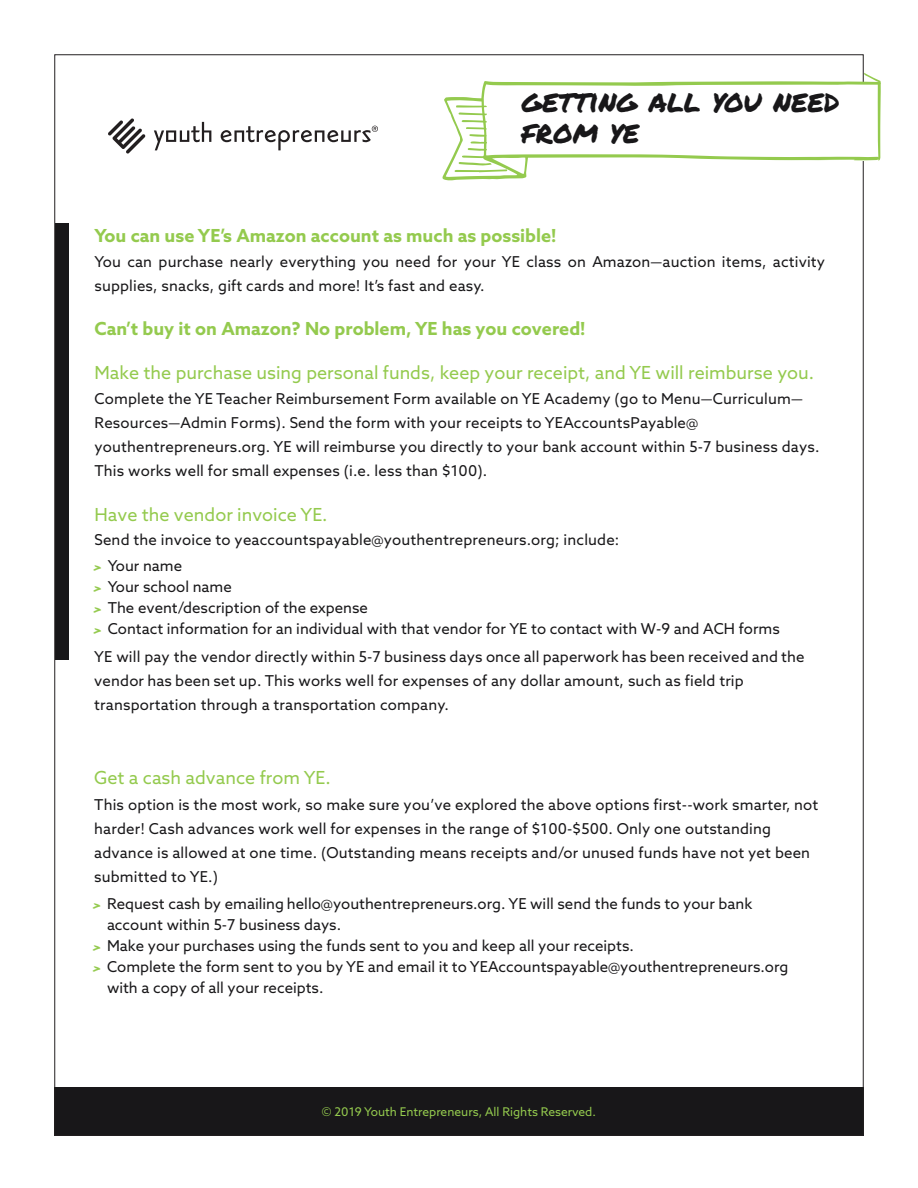
<style>
.page{position:relative;width:918px;height:1188px;background:#fff}
.page>*{position:absolute;margin:0;border:0;box-sizing:border-box;transform-origin:0 0}
.Title_-_Overview{font:31.5px/31.5px "Permanent Marker";color:#181719}
.Subhead_-_Regular{font:18px "Azo Sans";color:#94ca4e}
.Subhead_-_Regular-2{font:700 18px "Azo Sans";color:#94ca4e}
.Body_Copy{font:18px "Azo Sans";color:#94ca4e}
.Subhead_-_Regular-3{font:15px/24px "Azo Sans";letter-spacing:.01em;color:#181719}
.Body_Copy-2{font:15px/24px "Azo Sans";letter-spacing:.01em;color:#181719}
.Copyright_Informatio{font:12px "Azo Sans";color:#94ca4e}
.s1{font-family:"Permanent Marker";font-size:12px;color:#94ca4e}
</style>
<div class="page">
<div style="left:54px;top:1088px;width:810px;height:48px;background:#181719"></div>
<div style="left:55px;top:223px;width:14px;height:437px;background:#181719"></div>
<svg style="left:442px;top:81px;width:422px;height:100px"></svg>
<svg style="left:863px;top:72px;width:18px;height:89px"></svg>
<svg style="left:108px;top:119px;width:37px;height:35px"></svg>
<svg style="left:154px;top:122px;width:57px;height:28px"></svg>
<svg style="left:221px;top:126px;width:157px;height:24px"></svg>
<p class="Title_-_Overview" style="left:522px;top:84px;width:320px">GETTING ALL YOU NEED<br>FROM YE</p>
<p class="Subhead_-_Regular-2" style="left:94px;top:223px;width:464px">You can use YE’s Amazon account as much as possible!</p>
<p class="Subhead_-_Regular-3" style="left:94px;top:250px;width:732px">You can purchase nearly everything you need for your YE class on Amazon—auction items, activity supplies, snacks, gift cards and more! It’s fast and easy.</p>
<p class="Subhead_-_Regular-2" style="left:94px;top:317px;width:493px">Can’t buy it on Amazon? No problem, YE has you covered!</p>
<p class="Subhead_-_Regular" style="left:94px;top:360px;width:721px">Make the purchase using personal funds, keep your receipt, and YE will reimburse you.</p>
<p class="Subhead_-_Regular-3" style="left:94px;top:386px;width:726px">Complete the YE Teacher Reimbursement Form available on YE Academy (go to Menu—Curriculum— Resources—Admin Forms). Send the form with your receipts to YEAccountsPayable@ youthentrepreneurs.org. YE will reimburse you directly to your bank account within 5-7 business days.<br>This works well for small expenses (i.e. less than $100).</p>
<p class="Subhead_-_Regular" style="left:95px;top:503px;width:235px">Have the vendor invoice YE.</p>
<p class="Subhead_-_Regular-3" style="left:95px;top:528px;width:526px">Send the invoice to yeaccountspayable@youthentrepreneurs.org; include:</p>
<p class="Subhead_-_Regular-3" style="left:94px;top:555px;width:687px;line-height:21px"><span class="s1">&gt;</span> Your name<br><span class="s1">&gt;</span> Your school name<br><span class="s1">&gt;</span> The event/description of the expense<br><span class="s1">&gt;</span> Contact information for an individual with that vendor for YE to contact with W-9 and ACH forms</p>
<p class="Body_Copy-2" style="left:94px;top:644px;width:712px">YE will pay the vendor directly within 5-7 business days once all paperwork has been received and the vendor has been set up. This works well for expenses of any dollar amount, such as field trip transportation through a transportation company.</p>
<p class="Body_Copy" style="left:94px;top:766px;width:238px">Get a cash advance from YE.</p>
<p class="Body_Copy-2" style="left:94px;top:792px;width:726px">This option is the most work, so make sure you’ve explored the above options first--work smarter, not harder! Cash advances work well for expenses in the range of $100-$500. Only one outstanding advance is allowed at one time. (Outstanding means receipts and/or unused funds have not yet been submitted to YE.)</p>
<p class="Subhead_-_Regular-3" style="left:94px;top:891px;width:660px"><span class="s1">&gt;</span> Request cash by emailing hello@youthentrepreneurs.org. YE will send the funds to your bank</p>
<p class="Subhead_-_Regular-3" style="left:107px;top:912px;width:236px">account within 5-7 business days.</p>
<p class="Subhead_-_Regular-3" style="left:94px;top:933px;width:542px"><span class="s1">&gt;</span> Make your purchases using the funds sent to you and keep all your receipts.</p>
<p class="Subhead_-_Regular-3" style="left:94px;top:954px;width:696px"><span class="s1">&gt;</span> Complete the form sent to you by YE and email it to YEAccountspayable@youthentrepreneurs.org</p>
<p class="Subhead_-_Regular-3" style="left:107px;top:975px;width:218px">with a copy of all your receipts.</p>
<p class="Copyright_Informatio" style="left:322px;top:1104px;width:276px">© 2019 Youth Entrepreneurs, All Rights Reserved.</p>
</div>
